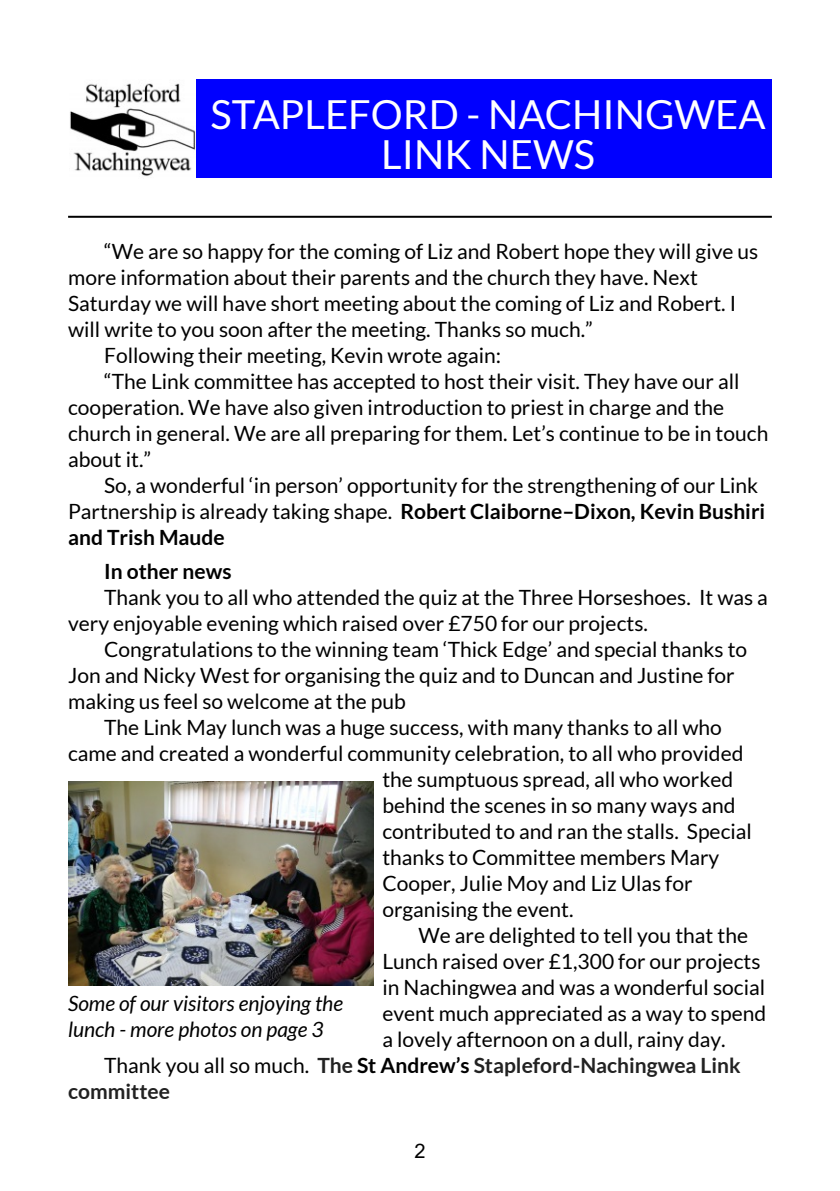
<style>
.page{position:relative;width:840px;height:1191px;background:#fff}
.page>*{position:absolute;margin:0;border:0;box-sizing:border-box;transform-origin:0 0}
.t1{font:40px/40px "Lato";color:#fefefe;text-align:center}
.t2{font:21px/26px "Lato";color:#000}
.t3{font:700 21px "Lato";color:#000}
.t4{font:700 21px "Lato";color:#222}
.t5{font:italic 21px/26px "Lato";color:#000}
.t6{font:20px "Arial";color:#000}
.s1{font-weight:400}
.s2{font-weight:400;color:#000}
.s3{color:#000}
</style>
<div class="page">
<div style="left:195px;top:79px;width:576px;height:99px;background:#00f"></div>
<img style="left:70px;top:83px;width:125px;height:93px">
<hr style="left:68px;top:216px;width:703px;height:2px;background:#000">
<img style="left:68px;top:782px;width:305px;height:203px">
<h1 class="t1" style="left:210px;top:96px;width:556px">STAPLEFORD - NACHINGWEA<br>LINK NEWS</h1>
<p class="t2" style="left:104px;top:239px;width:655px">“We are so happy for the coming of Liz and Robert hope they will give us</p>
<p class="t2" style="left:68px;top:265px;width:631px">more information about their parents and the church they have. Next</p>
<p class="t2" style="left:68px;top:291px;width:669px">Saturday we will have short meeting about the coming of Liz and Robert. I</p>
<p class="t2" style="left:68px;top:317px;width:526px">will write to you soon after the meeting. Thanks so much.”</p>
<p class="t2" style="left:104px;top:343px;width:398px">Following their meeting, Kevin wrote again:</p>
<p class="t2" style="left:104px;top:369px;width:636px">“The Link committee has accepted to host their visit. They have our all</p>
<p class="t2" style="left:68px;top:395px;width:657px">cooperation. We have also given introduction to priest in charge and the</p>
<p class="t2" style="left:68px;top:421px;width:701px">church in general. We are all preparing for them. Let’s continue to be in touch</p>
<p class="t2" style="left:68px;top:447px;width:85px">about it.”</p>
<p class="t2" style="left:104px;top:473px;width:655px">So, a wonderful ‘in person’ opportunity for the strengthening of our Link</p>
<p class="t3" style="left:68px;top:502px;width:698px"><span class="s1">Partnership is already taking shape.</span> Robert Claiborne–Dixon, Kevin Bushiri</p>
<p class="t3" style="left:68px;top:528px;width:158px">and Trish Maude</p>
<p class="t3" style="left:104px;top:562px;width:129px">In other news</p>
<p class="t2" style="left:68px;top:585px;width:701px;text-indent:36px">Thank you to all who attended the quiz at the Three Horseshoes. It was a very enjoyable evening which raised over £750 for our projects.</p>
<p class="t2" style="left:68px;top:637px;width:680px;text-indent:36px">Congratulations to the winning team ‘Thick Edge’ and special thanks to<br>Jon and Nicky West for organising the quiz and to Duncan and Justine for making us feel so welcome at the pub</p>
<p class="t2" style="left:104px;top:715px;width:619px">The Link May lunch was a huge success, with many thanks to all who</p>
<p class="t2" style="left:68px;top:741px;width:676px">came and created a wonderful community celebration, to all who provided</p>
<p class="t2" style="left:382px;top:767px;width:352px">the sumptuous spread, all who worked</p>
<p class="t2" style="left:382px;top:793px;width:354px">behind the scenes in so many ways and</p>
<p class="t2" style="left:382px;top:819px;width:371px">contributed to and ran the stalls. Special</p>
<p class="t2" style="left:382px;top:845px;width:338px">thanks to Committee members Mary</p>
<p class="t2" style="left:382px;top:871px;width:311px">Cooper, Julie Moy and Liz Ulas for</p>
<p class="t2" style="left:382px;top:897px;width:193px">organising the event.</p>
<p class="t2" style="left:418px;top:923px;width:331px">We are delighted to tell you that the</p>
<p class="t2" style="left:382px;top:949px;width:379px">Lunch raised over £1,300 for our projects</p>
<p class="t2" style="left:382px;top:975px;width:384px">in Nachingwea and was a wonderful social</p>
<p class="t2" style="left:382px;top:1001px;width:385px">event much appreciated as a way to spend</p>
<p class="t2" style="left:382px;top:1027px;width:344px">a lovely afternoon on a dull, rainy day.</p>
<p class="t4" style="left:104px;top:1056px;width:637px"><span class="s2">Thank you all so much.</span> The <span class="s3">St Andrew’s</span> Stapleford-Nachingwea Link</p>
<p class="t4" style="left:68px;top:1082px;width:103px">committee</p>
<p class="t5" style="left:68px;top:991px;width:276px">Some of our visitors enjoying the lunch - more photos on page 3</p>
<p class="t6" style="left:414px;top:1143px;width:13px">2</p>
</div>
